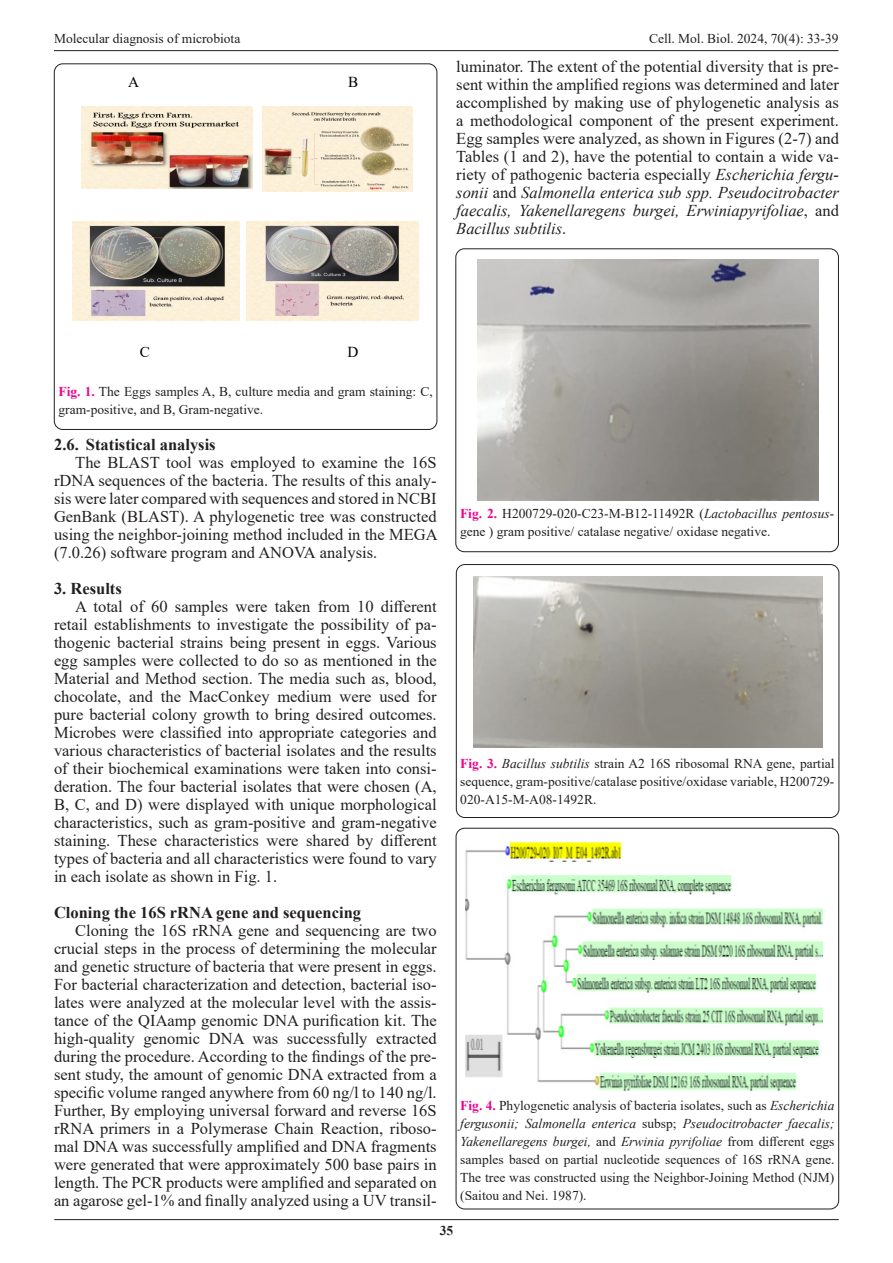
<style>
.page{position:relative;width:893px;height:1263px;background:#fff}
.page>*{position:absolute;margin:0;border:0;box-sizing:border-box;transform-origin:0 0}
.t1{font:16.5px/18px "Times New Roman";color:#231f20;text-align:justify}
.t2{font:700 16.5px "Times New Roman";color:#231f20}
.t3{font:15.15px "Times New Roman";color:#000}
.t4{font:13.5px/18px "Times New Roman";color:#231f20}
.t5{font:700 13.5px "Times New Roman";color:#231f20}
.s1{font-style:italic}
.s2{font-weight:700;color:#ed028c}
</style>
<div class="page">
<hr style="left:54px;top:50px;width:784px;height:1px;background:#231f20">
<hr style="left:54px;top:1219px;width:785px;height:1px;background:#231f20">
<div style="left:54px;top:64px;width:383px;height:365px;border:1px solid #231f20;border-radius:9px"></div>
<img style="left:262px;top:107px;width:151px;height:85px">
<img style="left:72px;top:222px;width:168px;height:99px">
<img style="left:246px;top:222px;width:173px;height:98px">
<img style="left:82px;top:107px;width:170px;height:81px">
<div style="left:456px;top:249px;width:382px;height:303px;border:1px solid #231f20;border-radius:9px"></div>
<div style="left:456px;top:564px;width:383px;height:253px;border:1px solid #231f20;border-radius:9px"></div>
<img style="left:477px;top:259px;width:342px;height:241px">
<img style="left:473px;top:576px;width:350px;height:171px">
<div style="left:456px;top:828px;width:383px;height:381px;border:1px solid #231f20;border-radius:9px"></div>
<img style="left:466px;top:841px;width:357px;height:250px">
<p class="t4" style="left:54px;top:29px;width:188px">Molecular diagnosis of microbiota</p>
<p class="t4" style="left:649px;top:29px;width:191px">Cell. Mol. Biol. 2024, 70(4): 33-39</p>
<p class="t1" style="left:456px;top:57px;width:384px">luminator. The extent of the potential diversity that is pre&shy;sent within the amplified regions was determined and later accomplished by making use of phylogenetic analysis as a methodological component of the present experiment.<br>Egg samples were analyzed, as shown in Figures (2-7) and Tables (1 and 2), have the potential to contain a wide va&shy;riety of pathogenic bacteria especially <span class="s1">Escherichia fergu&shy;sonii</span> and <span class="s1">Salmonella enterica sub spp. Pseudocitrobacter faecalis, Yakenellaregens burgei, Erwiniapyrifoliae</span>, and <span class="s1">Bacillus subtilis</span>.</p>
<p class="t3" style="left:128px;top:71px;width:12px">A</p>
<p class="t3" style="left:348px;top:71px;width:12px">B</p>
<p class="t3" style="left:140px;top:341px;width:12px">C</p>
<p class="t3" style="left:347px;top:341px;width:12px">D</p>
<p class="t4" style="left:58px;top:382px;width:376px"><span class="s2">Fig. 1.</span> The Eggs samples A, B, culture media and gram staining: C, gram-positive, and B, Gram-negative.</p>
<p class="t2" style="left:54px;top:433px;width:163px">2.6. Statistical analysis</p>
<p class="t1" style="left:54px;top:453px;width:385px;text-indent:21px">The BLAST tool was employed to examine the 16S rDNA sequences of the bacteria. The results of this analy&shy;sis were later compared with sequences and stored in NCBI GenBank (BLAST). A phylogenetic tree was constructed using the neighbor-joining method included in the MEGA (7.0.26) software program and ANOVA analysis.</p>
<p class="t2" style="left:54px;top:577px;width:69px">3. Results</p>
<p class="t1" style="left:54px;top:597px;width:384px;text-indent:21px">A total of 60 samples were taken from 10 different retail establishments to investigate the possibility of pa&shy;thogenic bacterial strains being present in eggs. Various egg samples were collected to do so as mentioned in the Material and Method section. The media such as, blood, chocolate, and the MacConkey medium were used for pure bacterial colony growth to bring desired outcomes.<br>Microbes were classified into appropriate categories and various characteristics of bacterial isolates and the results of their biochemical examinations were taken into consi&shy;deration. The four bacterial isolates that were chosen (A, B, C, and D) were displayed with unique morphological characteristics, such as gram-positive and gram-negative staining. These characteristics were shared by different types of bacteria and all characteristics were found to vary in each isolate as shown in Fig. 1.</p>
<p class="t2" style="left:54px;top:901px;width:309px">Cloning the 16S rRNA gene and sequencing</p>
<p class="t1" style="left:54px;top:921px;width:384px;text-indent:21px">Cloning the 16S rRNA gene and sequencing are two crucial steps in the process of determining the molecular and genetic structure of bacteria that were present in eggs.<br>For bacterial characterization and detection, bacterial iso&shy;lates were analyzed at the molecular level with the assis&shy;tance of the QIAamp genomic DNA purification kit. The high-quality genomic DNA was successfully extracted during the procedure. According to the findings of the pre&shy;sent study, the amount of genomic DNA extracted from a specific volume ranged anywhere from 60 ng/l to 140 ng/l.<br>Further, By employing universal forward and reverse 16S rRNA primers in a Polymerase Chain Reaction, riboso&shy;mal DNA was successfully amplified and DNA fragments were generated that were approximately 500 base pairs in length. The PCR products were amplified and separated on an agarose gel-1% and finally analyzed using a UV transil-</p>
<p class="t4" style="left:460px;top:504px;width:376px"><span class="s2">Fig. 2.</span> H200729-020-C23-M-B12-11492R (<span class="s1">Lactobacillus pentosus&shy;</span>gene ) gram positive/ catalase negative/ oxidase negative.</p>
<p class="t4" style="left:460px;top:754px;width:376px;text-align:justify"><span class="s2">Fig. 3.</span> <span class="s1">Bacillus subtilis</span> strain A2 16S ribosomal RNA gene, partial sequence, gram-positive/catalase positive/oxidase variable, H200729- 020-A15-M-A08-1492R.</p>
<p class="t4" style="left:460px;top:1095px;width:376px;text-align:justify"><span class="s2">Fig. 4.</span> Phylogenetic analysis of bacteria isolates, such as <span class="s1">Escherichia fergusonii; Salmonella enterica</span> subsp; <span class="s1">Pseudocitrobacter faecalis; Yakenellaregens burgei,</span> and <span class="s1">Erwinia pyrifoliae</span> from different eggs samples based on partial nucleotide sequences of 16S rRNA gene.<br>The tree was constructed using the Neighbor-Joining Method (NJM) (Saitou and Nei. 1987).</p>
<p class="t5" style="left:440px;top:1220px;width:15px">35</p>
</div>
